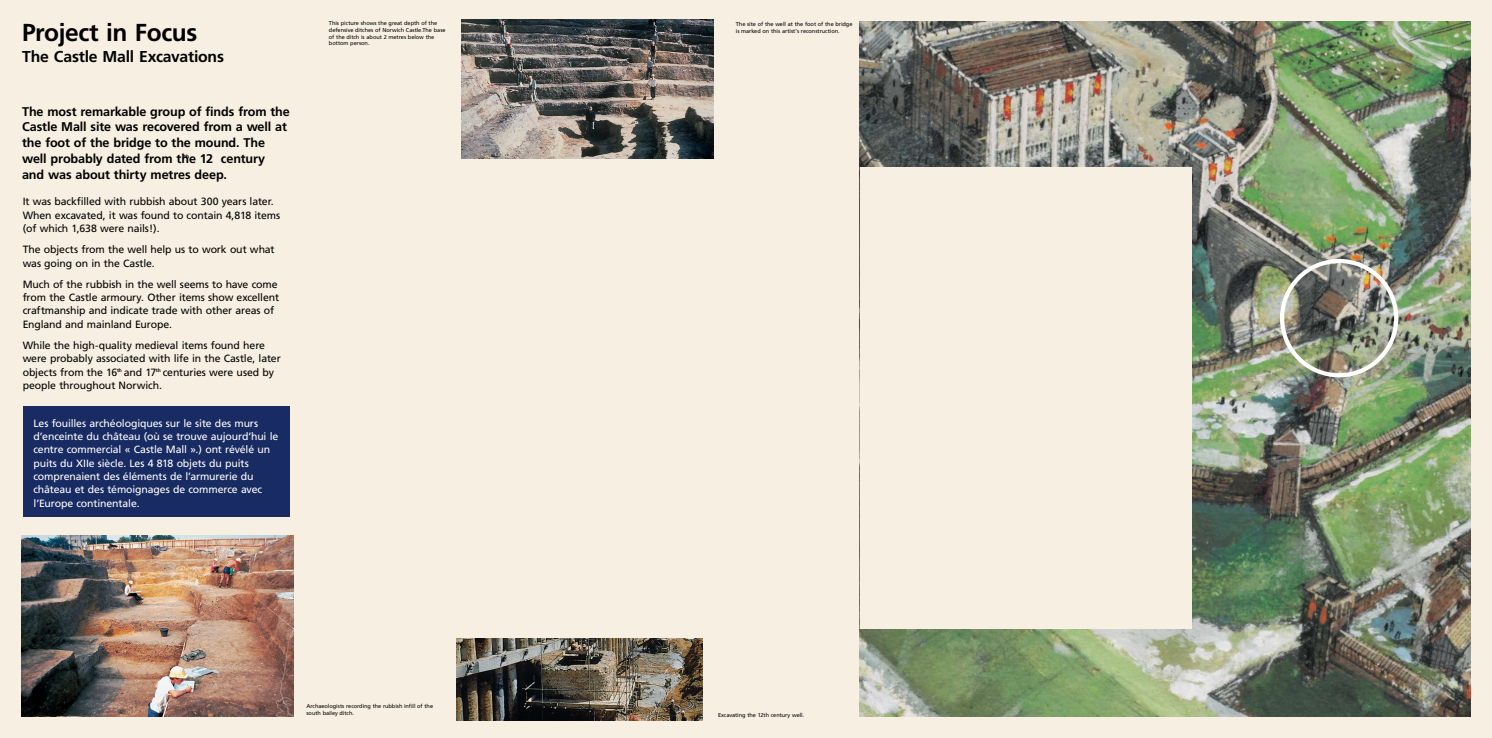
<style>
.page{position:relative;width:1492px;height:738px;background:#fff}
.page>*{position:absolute;margin:0;border:0;box-sizing:border-box;transform-origin:0 0}
.t1{font:700 24.5px "Frutiger";letter-spacing:-.02em;color:#000}
.t2{font:700 15.75px "Frutiger";letter-spacing:-.01em;color:#000}
.t3{font:700 12.6px/15.7px "Frutiger";letter-spacing:-.01em;color:#000}
.t4{font:10.5px/13.3px "Frutiger";letter-spacing:-.01em;color:#000}
.t5{font:10.5px/13.3px "Frutiger";letter-spacing:-.015em;color:#fff}
.t6{font:5.6px/6.7px "Frutiger CE";letter-spacing:-.005em;color:#000}
.t7{font:700 4.9px "Frutiger";color:#000}
</style>
<div class="page">
<div style="left:0;top:0;width:1491px;height:737px;background:#f7f0e2"></div>
<img style="left:859px;top:21px;width:611px;height:695px">
<div style="left:859px;top:167px;width:332px;height:462px;background:#f7f0e2"></div>
<img style="left:456px;top:638px;width:246px;height:82px">
<img style="left:21px;top:535px;width:272px;height:181px">
<div style="left:1279px;top:259px;width:119px;height:118px;border:4px solid #fff;border-radius:50%"></div>
<img style="left:461px;top:19px;width:252px;height:139px">
<div style="left:23px;top:406px;width:266px;height:111px;background:#182b62"></div>
<h1 class="t1" style="left:22px;top:18px;width:177px">Project in Focus</h1>
<h2 class="t2" style="left:22px;top:48px;width:203px">The Castle Mall Excavations</h2>
<p class="t3" style="left:22px;top:103px;width:269px">The most remarkable group of finds from the Castle Mall site was recovered from a well at the foot of the bridge to the mound. The well probably dated from the 12 century and was about thirty metres deep.</p>
<p class="t4" style="left:23px;top:195px;width:259px">It was backfilled with rubbish about 300 years later.<br>When excavated, it was found to contain 4,818 items (of which 1,638 were nails!).</p>
<p class="t4" style="left:23px;top:243px;width:253px">The objects from the well help us to work out what was going on in the Castle.</p>
<p class="t4" style="left:23px;top:277px;width:258px">Much of the rubbish in the well seems to have come from the Castle armoury. Other items show excellent craftmanship and indicate trade with other areas of England and mainland Europe.</p>
<p class="t4" style="left:23px;top:338px;width:260px">While the high-quality medieval items found here were probably associated with life in the Castle, later objects from the 16 and 17 centuries were used by people throughout Norwich.</p>
<p class="t7" style="left:184px;top:153px;width:6px">th</p>
<p class="t7" style="left:117px;top:367px;width:6px">th</p>
<p class="t7" style="left:156px;top:367px;width:6px">th</p>
<p class="t5" style="left:33px;top:416px;width:246px">Les fouilles archéologiques sur le site des murs d’enceinte du château (où se trouve aujourd’hui le centre commercial « Castle Mall ».) ont révélé un puits du XIIe siècle. Les 4 818 objets du puits comprenaient des éléments de l’armurerie du château et des témoignages de commerce avec l’Europe continentale.</p>
<p class="t6" style="left:329px;top:20px;width:118px">This picture shows the great depth of the defensive ditches of Norwich Castle.The base of the ditch is about 2 metres below the bottom person.</p>
<p class="t6" style="left:306px;top:702px;width:128px">Archaeologists recording the rubbish infill of the south bailey ditch.</p>
<p class="t6" style="left:735px;top:21px;width:118px">The site of the well at the foot of the bridge is marked on this artist’s reconstruction.</p>
<p class="t6" style="left:718px;top:711px;width:88px">Excavating the 12th century well.</p>
</div>
